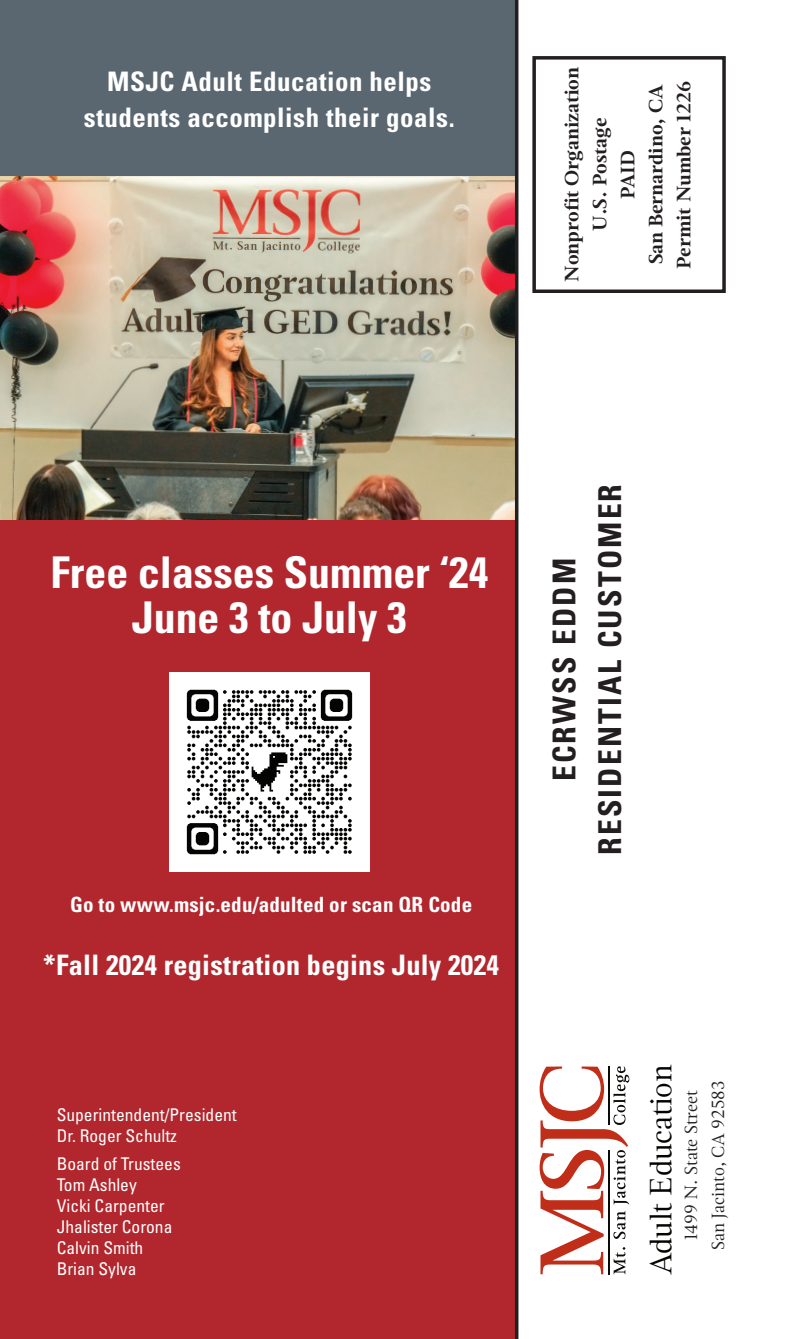
<style>
.page{position:relative;width:788px;height:1339px;background:#fff}
.page>*{position:absolute;margin:0;border:0;box-sizing:border-box;transform-origin:0 0}
.t1{font:700 condensed 43.75px/45.5px "Univers LT Std";color:#fff;text-align:center}
.t2{font:700 condensed 31.5px/45.7px "Univers LT Std";letter-spacing:.07em;color:#231f20;text-align:center}
.t3{font:30.62px "Magneta";color:#040503}
.t4{font:700 condensed 28.18px "Univers LT Std";letter-spacing:.01em;color:#fff}
.t5{font:700 condensed 26.95px/36.1px "Univers LT Std";letter-spacing:.02em;color:#fff;text-align:center}
.t6{font:700 condensed 21px "Univers LT Std";letter-spacing:.01em;color:#fff}
.t7{font:700 19.25px/28px "Magneta";color:#231f20;text-align:center}
.t8{font:condensed 17.5px/21px "Univers LT Std";color:#fff}
.t9{font:17.5px/27.1px "Magneta";color:#231f20;text-align:center}
</style>
<div class="page">
<svg style="left:539px;top:1066px;width:90px;height:208px"></svg>
<hr style="left:608px;top:1150px;width:1px;height:124px;background:#0d0b09">
<hr style="left:608px;top:1066px;width:1px;height:59px;background:#0d0b09">
<div style="left:532px;top:56px;width:193px;height:237px;border:4px solid #231f20"></div>
<div style="left:0;top:512px;width:515px;height:827px;background:#b1272d"></div>
<div style="left:0;top:0;width:515px;height:176px;background:#5a6670"></div>
<img style="left:0;top:176px;width:514px;height:344px">
<hr style="left:515px;top:0;width:3px;height:1339px;background:#231f20">
<img style="left:169px;top:672px;width:200px;height:199px">
<h2 class="t5" style="left:84px;top:63px;width:372px">MSJC Adult Education helps students accomplish their goals.</h2>
<p class="t7" style="left:557px;top:282px;width:216px;rotate:-90deg">Nonprofit Organization</p>
<p class="t7" style="left:585px;top:231px;width:115px;rotate:-90deg">U.S. Postage</p>
<p class="t7" style="left:613px;top:269px;width:190px;rotate:-90deg">PAID<br>San Bernardino, CA<br>Permit Number 1226</p>
<h2 class="t1" style="left:51px;top:549px;width:439px">Free classes Summer ‘24<br>June 3 to July 3</h2>
<p class="t6" style="left:70px;top:892px;width:403px">Go to www.msjc.edu/adulted or scan QR Code</p>
<p class="t4" style="left:43px;top:947px;width:457px">*Fall 2024 registration begins July 2024</p>
<p class="t8" style="left:57px;top:1103px;width:181px">Superintendent/President<br>Dr. Roger Schultz</p>
<p class="t8" style="left:57px;top:1153px;width:125px">Board of Trustees</p>
<p class="t8" style="left:57px;top:1174px;width:82px">Tom Ashley</p>
<p class="t8" style="left:57px;top:1195px;width:109px">Vicki Carpenter</p>
<p class="t8" style="left:57px;top:1216px;width:117px">Jhalister Corona</p>
<p class="t8" style="left:57px;top:1237px;width:88px">Calvin Smith</p>
<p class="t8" style="left:57px;top:1258px;width:81px">Brian Sylva</p>
<h2 class="t2" style="left:541px;top:855px;width:372px;rotate:-90deg">ECRWSS EDDM<br>RESIDENTIAL CUSTOMER</h2>
<p class="t3" style="left:640px;top:1275px;width:212px;rotate:-90deg">Adult Educa on</p>
<p class="t9" style="left:677px;top:1250px;width:171px;rotate:-90deg">1499 N. State Street<br>San Jacinto, CA 92583</p>
</div>
